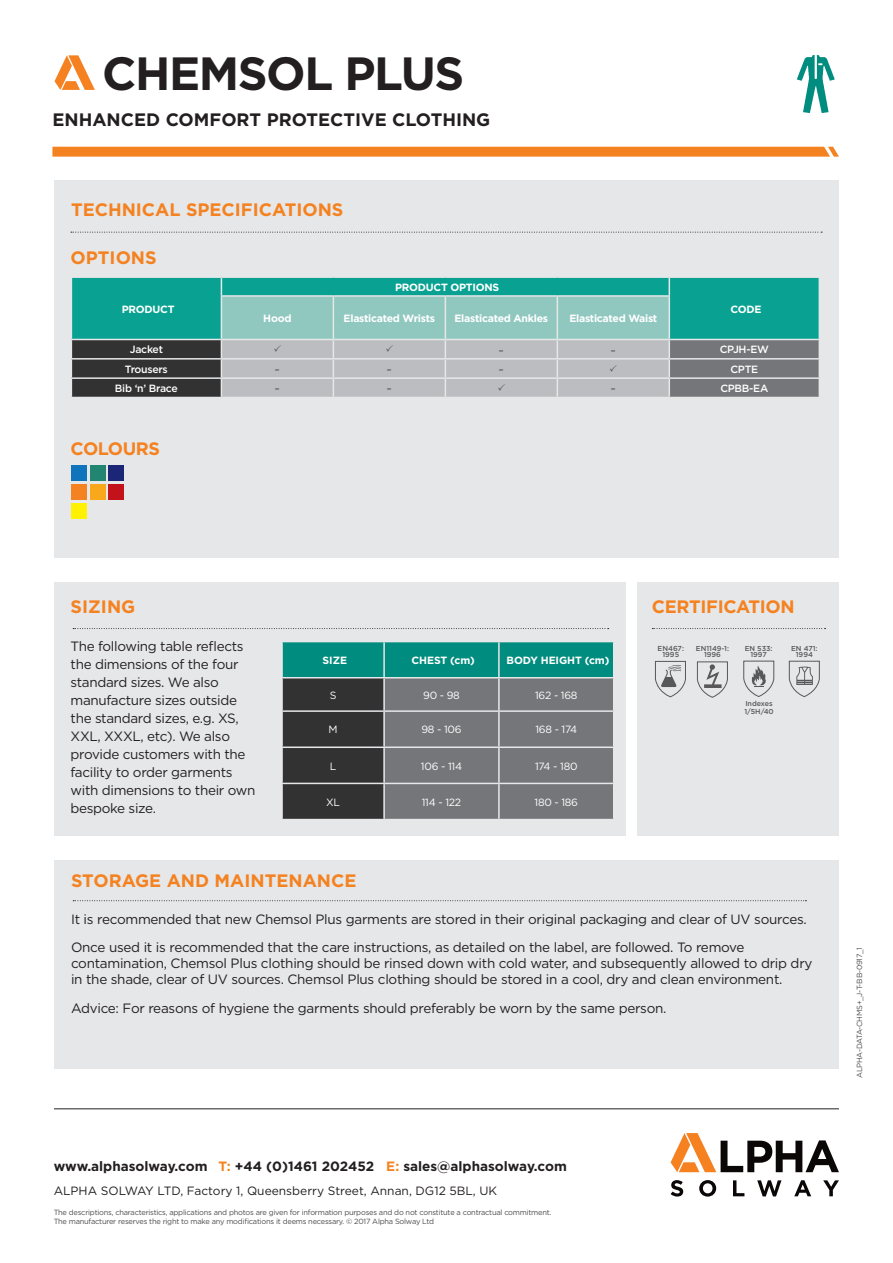
<style>
.page{position:relative;width:893px;height:1263px;background:#fff}
.page>*{position:absolute;margin:0;border:0;box-sizing:border-box;transform-origin:0 0}
.t1{font:700 46.5px "Gotham";letter-spacing:-.03em;color:#231f20}
.t2{font:700 18px "Gotham";color:#f58220}
.t3{font:700 18px "Gotham";color:#231f20}
.t4{font:700 18px "Gotham";letter-spacing:-.02em;color:#f58220}
.t5{font:700 18px "Gotham";letter-spacing:-.025em;color:#f58220}
.t6{font:13.5px/18px "Gotham";letter-spacing:-.02em;color:#231f20}
.t7{font:700 13.5px "Gotham";color:#231f20}
.t8{font:13.5px "Gotham";color:#57585a}
.t9{font:12px "Gotham";color:#231f20}
.t10{font:700 10.5px "Gotham";letter-spacing:-.025em;color:#fff}
.t11{font:10.5px "Gotham";letter-spacing:-.025em;color:#fff}
.t12{font:500 10.5px "Gotham";letter-spacing:-.025em;color:#fff}
.t13{font:7.5px/9px "Gotham";letter-spacing:-.03em;color:#4b4c4d}
.t14{font:500 7.2px/6px "Gotham";color:#57585a;text-align:center}
.s1{color:#f58220}
</style>
<div class="page">
<div style="left:54px;top:860px;width:785px;height:208px;background:#e6e7e9"></div>
<div style="left:638px;top:582px;width:201px;height:254px;background:#e6e7e9"></div>
<svg style="left:52px;top:147px;width:787px;height:10px;background:#f5872a"></svg>
<div style="left:54px;top:180px;width:785px;height:378px;background:#e6e7e9"></div>
<svg style="left:71px;top:232px;width:751px;height:1px"></svg>
<svg style="left:652px;top:628px;width:174px;height:1px"></svg>
<div style="left:54px;top:582px;width:572px;height:254px;background:#e6e7e9"></div>
<svg style="left:73px;top:628px;width:536px;height:1px"></svg>
<svg style="left:73px;top:900px;width:733px;height:1px"></svg>
<svg style="left:797px;top:55px;width:38px;height:58px"></svg>
<svg style="left:283px;top:642px;width:330px;height:177px;background:#4e6b6a"></svg>
<hr style="left:383px;top:642px;width:2px;height:35px;background:#e6e7e9">
<hr style="left:498px;top:642px;width:2px;height:35px;background:#e6e7e9">
<hr style="left:281px;top:677px;width:103px;height:1px;background:#e6e7e9">
<hr style="left:384px;top:677px;width:115px;height:1px;background:#e6e7e9">
<hr style="left:383px;top:678px;width:2px;height:32px;background:#e6e7e9">
<hr style="left:499px;top:677px;width:115px;height:1px;background:#e6e7e9">
<hr style="left:498px;top:678px;width:2px;height:32px;background:#e6e7e9">
<hr style="left:281px;top:710px;width:103px;height:2px;background:#e6e7e9">
<hr style="left:384px;top:710px;width:115px;height:2px;background:#e6e7e9">
<hr style="left:383px;top:712px;width:2px;height:34px;background:#e6e7e9">
<hr style="left:499px;top:710px;width:115px;height:2px;background:#e6e7e9">
<hr style="left:498px;top:712px;width:2px;height:34px;background:#e6e7e9">
<hr style="left:281px;top:746px;width:103px;height:2px;background:#e6e7e9">
<hr style="left:384px;top:746px;width:115px;height:2px;background:#e6e7e9">
<hr style="left:383px;top:748px;width:2px;height:35px;background:#e6e7e9">
<hr style="left:499px;top:746px;width:115px;height:2px;background:#e6e7e9">
<hr style="left:498px;top:748px;width:2px;height:35px;background:#e6e7e9">
<hr style="left:281px;top:783px;width:103px;height:1px;background:#e6e7e9">
<hr style="left:384px;top:783px;width:115px;height:1px;background:#e6e7e9">
<hr style="left:383px;top:784px;width:2px;height:35px;background:#e6e7e9">
<hr style="left:499px;top:783px;width:115px;height:1px;background:#e6e7e9">
<hr style="left:498px;top:784px;width:2px;height:35px;background:#e6e7e9">
<svg style="left:55px;top:55px;width:40px;height:35px"></svg>
<div style="left:90px;top:465px;width:15px;height:16px;background:#218571"></div>
<div style="left:90px;top:484px;width:15px;height:16px;background:#f9a71b"></div>
<div style="left:71px;top:504px;width:15px;height:15px;background:#fff101"></div>
<div style="left:71px;top:465px;width:15px;height:16px;background:#1074bc"></div>
<div style="left:71px;top:484px;width:15px;height:16px;background:#f58220"></div>
<div style="left:108px;top:465px;width:16px;height:16px;background:#1b2677"></div>
<div style="left:108px;top:484px;width:16px;height:16px;background:#c4121a"></div>
<svg style="left:655px;top:661px;width:31px;height:37px"></svg>
<svg style="left:697px;top:661px;width:31px;height:37px"></svg>
<svg style="left:743px;top:660px;width:31px;height:37px"></svg>
<svg style="left:789px;top:660px;width:31px;height:37px"></svg>
<hr style="left:54px;top:1108px;width:785px;height:1px;background:#231f20">
<svg style="left:671px;top:1133px;width:168px;height:39px"></svg>
<svg style="left:671px;top:1180px;width:12px;height:16px"></svg>
<svg style="left:699px;top:1180px;width:17px;height:16px"></svg>
<svg style="left:733px;top:1180px;width:11px;height:16px"></svg>
<svg style="left:757px;top:1180px;width:24px;height:16px"></svg>
<svg style="left:794px;top:1180px;width:17px;height:16px"></svg>
<svg style="left:823px;top:1180px;width:16px;height:16px"></svg>
<svg style="left:71px;top:278px;width:749px;height:119px;background:#6fa7a2"></svg>
<h1 class="t1" style="left:102px;top:43px;width:364px">CHEMSOL PLUS</h1>
<h2 class="t3" style="left:52px;top:108px;width:439px">ENHANCED COMFORT PROTECTIVE CLOTHING</h2>
<h2 class="t2" style="left:71px;top:198px;width:274px">TECHNICAL SPECIFICATIONS</h2>
<h2 class="t2" style="left:71px;top:246px;width:88px">OPTIONS</h2>
<p class="t10" style="left:395px;top:280px;width:105px">PRODUCT OPTIONS</p>
<p class="t10" style="left:122px;top:302px;width:54px">PRODUCT</p>
<p class="t10" style="left:263px;top:311px;width:30px">Hood</p>
<p class="t10" style="left:344px;top:311px;width:93px">Elasticated Wrists</p>
<p class="t10" style="left:455px;top:311px;width:95px">Elasticated Ankles</p>
<p class="t10" style="left:569px;top:311px;width:89px">Elasticated Waist</p>
<p class="t10" style="left:731px;top:302px;width:32px">CODE</p>
<p class="t12" style="left:130px;top:343px;width:35px">Jacket</p>
<p class="t8" style="left:499px;top:341px;width:7px">-</p>
<p class="t8" style="left:611px;top:341px;width:7px">-</p>
<p class="t12" style="left:720px;top:343px;width:51px">CPJH-EW</p>
<p class="t12" style="left:125px;top:362px;width:44px">Trousers</p>
<p class="t8" style="left:275px;top:360px;width:7px">-</p>
<p class="t8" style="left:387px;top:360px;width:7px">-</p>
<p class="t8" style="left:499px;top:360px;width:7px">-</p>
<p class="t12" style="left:730px;top:362px;width:29px">CPTE</p>
<p class="t12" style="left:115px;top:381px;width:64px">Bib ‘n’ Brace</p>
<p class="t8" style="left:275px;top:380px;width:7px">-</p>
<p class="t8" style="left:387px;top:380px;width:7px">-</p>
<p class="t8" style="left:611px;top:380px;width:7px">-</p>
<p class="t12" style="left:720px;top:381px;width:49px">CPBB-EA</p>
<h2 class="t5" style="left:71px;top:437px;width:91px">COLOURS</h2>
<h2 class="t2" style="left:71px;top:594px;width:66px">SIZING</h2>
<h2 class="t4" style="left:652px;top:594px;width:144px">CERTIFICATION</h2>
<p class="t6" style="left:71px;top:637px;width:186px">The following table reflects the dimensions of the four standard sizes. We also manufacture sizes outside the standard sizes, e.g. XS,<br>XXL, XXXL, etc). We also provide customers with the facility to order garments with dimensions to their own bespoke size.</p>
<p class="t10" style="left:322px;top:653px;width:26px">SIZE</p>
<p class="t10" style="left:412px;top:653px;width:65px">CHEST (cm)</p>
<p class="t10" style="left:507px;top:653px;width:104px">BODY HEIGHT (cm)</p>
<p class="t11" style="left:330px;top:688px;width:8px">S</p>
<p class="t11" style="left:423px;top:688px;width:38px">90 - 98</p>
<p class="t11" style="left:535px;top:688px;width:44px">162 - 168</p>
<p class="t11" style="left:328px;top:723px;width:11px">M</p>
<p class="t11" style="left:421px;top:723px;width:42px">98 - 106</p>
<p class="t11" style="left:535px;top:723px;width:43px">168 - 174</p>
<p class="t11" style="left:330px;top:759px;width:8px">L</p>
<p class="t11" style="left:421px;top:759px;width:43px">106 - 114</p>
<p class="t11" style="left:535px;top:759px;width:44px">174 - 180</p>
<p class="t11" style="left:326px;top:795px;width:15px">XL</p>
<p class="t11" style="left:422px;top:795px;width:41px">114 - 122</p>
<p class="t11" style="left:535px;top:795px;width:45px">180 - 186</p>
<h2 class="t2" style="left:71px;top:868px;width:287px">STORAGE AND MAINTENANCE</h2>
<p class="t14" style="left:657px;top:646px;width:28px">EN467:<br>1995</p>
<p class="t14" style="left:696px;top:646px;width:35px">EN1149-1:<br>1996</p>
<p class="t14" style="left:745px;top:646px;width:29px">EN 533:<br>1997</p>
<p class="t14" style="left:791px;top:646px;width:28px">EN 471:<br>1994</p>
<p class="t14" style="left:744px;top:700px;width:31px;line-height:7.5px;text-align:left">Indexes<br>1/5H/40</p>
<p class="t6" style="left:71px;top:904px;width:737px;line-height:28.2px">It is recommended that new Chemsol Plus garments are stored in their original packaging and clear of UV sources.<br>Once used it is recommended that the care instructions, as detailed on the label, are followed. To remove</p>
<p class="t6" style="left:71px;top:955px;width:743px;line-height:16.2px">contamination, Chemsol Plus clothing should be rinsed down with cold water, and subsequently allowed to drip dry in the shade, clear of UV sources. Chemsol Plus clothing should be stored in a cool, dry and clean environment.</p>
<p class="t6" style="left:71px;top:998px;width:597px">Advice: For reasons of hygiene the garments should preferably be worn by the same person.</p>
<p class="t7" style="left:54px;top:1157px;width:515px">www.alphasolway.com <span class="s1">T:</span> +44 (0)1461 202452 <span class="s1">E:</span> sales@alphasolway.com</p>
<p class="t9" style="left:54px;top:1183px;width:445px">ALPHA SOLWAY LTD, Factory 1, Queensberry Street, Annan, DG12 5BL, UK</p>
<p class="t13" style="left:54px;top:1208px;width:499px">The descriptions, characteristics, applications and photos are given for information purposes and do not constitute a contractual commitment.<br>The manufacturer reserves the right to make any modifications it deems necessary. © 2017 Alpha Solway Ltd</p>
<p class="t13" style="left:855px;top:1078px;width:133px;rotate:-90deg">ALPHA-DATA-CHMS+_J-T-BB-0917_1</p>
</div>
